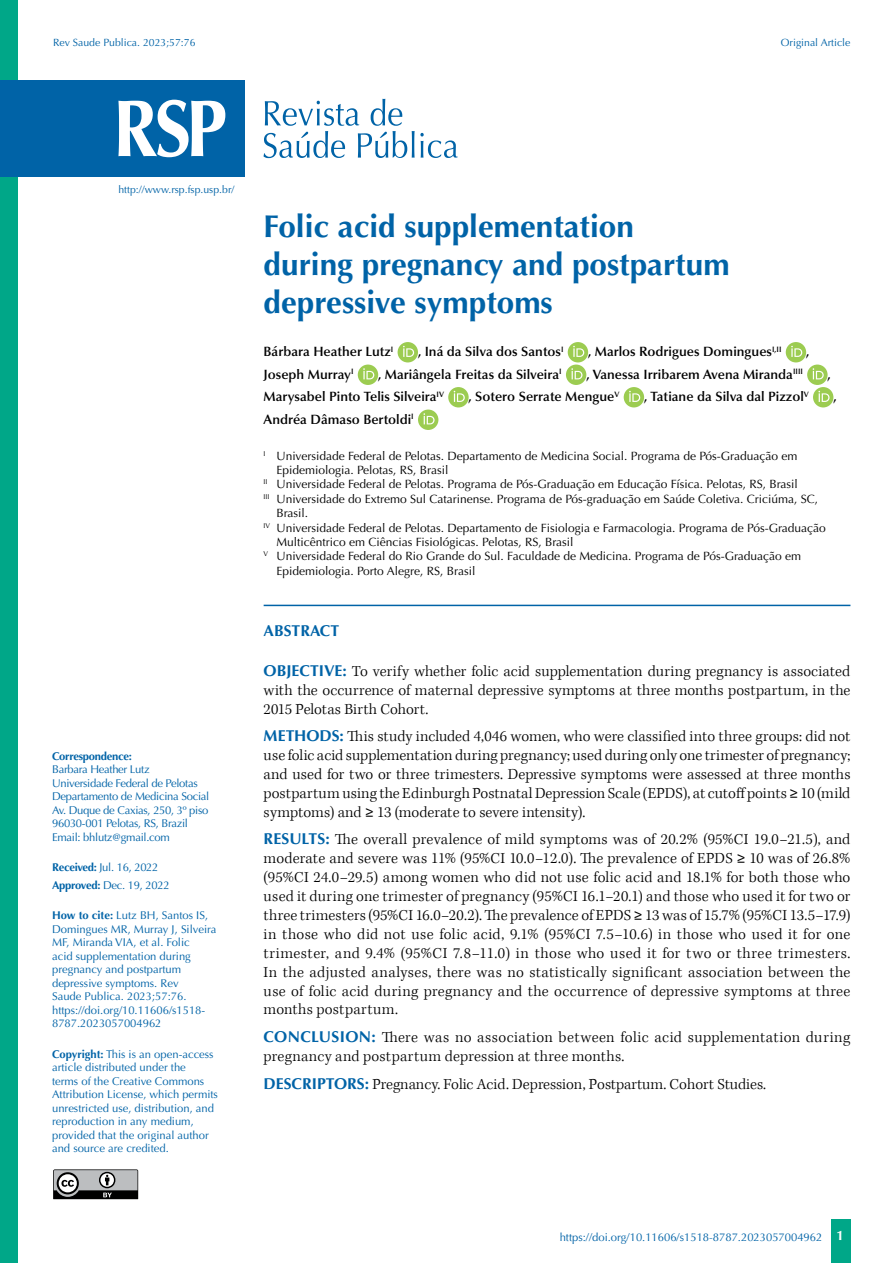
<style>
.page{position:relative;width:893px;height:1263px;background:#fff}
.page>*{position:absolute;margin:0;border:0;box-sizing:border-box;transform-origin:0 0}
.t1{font:700 31.5px/37.8px "Optima LT Std";color:#0063a7}
.t2{font:300 15.75px/18.9px "Kepler Std";letter-spacing:.01em;color:#000;text-align:justify}
.t3{font:700 15.75px "Optima LT Std";color:#0063a7}
.t4{font:600 13.5px "Optima LT Std";color:#000}
.t5{font:12px "Optima LT Std";color:#000}
.t6{font:11.25px/13.5px "Optima LT Std";color:#0063a7}
.t7{font:11.25px/13.5px "Optima LT Std";letter-spacing:-.025em;color:#0063a7}
.t8{font:11.25px "Optima LT";color:#0063a7}
.t9{font:700 11.25px "Optima LT Std";letter-spacing:-.025em;color:#0063a7}
.t10{font:10.5px "Optima LT Std";color:#0063a7}
.s1{font-weight:700}
.s2{font-family:"Optima LT Std";font-weight:700;color:#0063a7}
.s3{font-family:"Cambria";font-weight:400}
.s4{font-family:"Optima LT Std";font-weight:700;font-size:13.5px;color:#fff}
</style>
<div class="page">
<div style="left:831px;top:1220px;width:20px;height:43px;background:#00a788"></div>
<svg style="left:53px;top:1169px;width:85px;height:30px;background:#7e7f80"></svg>
<div style="left:0;top:0;width:18px;height:1263px;background:#00a788"></div>
<hr style="left:264px;top:605px;width:586px;height:1px;background:#0063a7">
<div style="left:398px;top:342px;width:20px;height:20px;background:#9ccc51;border-radius:50%"></div>
<svg style="left:403px;top:346px;width:11px;height:11px"></svg>
<div style="left:568px;top:342px;width:20px;height:20px;background:#9ccc51;border-radius:50%"></div>
<svg style="left:573px;top:346px;width:11px;height:11px"></svg>
<div style="left:786px;top:342px;width:20px;height:20px;background:#9ccc51;border-radius:50%"></div>
<svg style="left:791px;top:346px;width:11px;height:11px"></svg>
<div style="left:358px;top:365px;width:20px;height:20px;background:#9ccc51;border-radius:50%"></div>
<svg style="left:363px;top:368px;width:11px;height:11px"></svg>
<div style="left:566px;top:365px;width:20px;height:20px;background:#9ccc51;border-radius:50%"></div>
<svg style="left:571px;top:368px;width:11px;height:11px"></svg>
<div style="left:807px;top:365px;width:21px;height:20px;background:#9ccc51;border-radius:50%"></div>
<svg style="left:813px;top:368px;width:11px;height:11px"></svg>
<div style="left:448px;top:387px;width:21px;height:20px;background:#9ccc51;border-radius:50%"></div>
<svg style="left:454px;top:391px;width:11px;height:11px"></svg>
<div style="left:624px;top:387px;width:20px;height:20px;background:#9ccc51;border-radius:50%"></div>
<svg style="left:629px;top:391px;width:11px;height:11px"></svg>
<div style="left:813px;top:387px;width:20px;height:20px;background:#9ccc51;border-radius:50%"></div>
<svg style="left:818px;top:391px;width:11px;height:11px"></svg>
<div style="left:418px;top:410px;width:20px;height:20px;background:#9ccc51;border-radius:50%"></div>
<svg style="left:423px;top:413px;width:12px;height:11px"></svg>
<svg style="left:263px;top:99px;width:195px;height:59px"></svg>
<div style="left:0;top:80px;width:244px;height:96px;background:#0063a7"></div>
<svg style="left:118px;top:100px;width:107px;height:57px"></svg>
<p class="t10" style="left:53px;top:36px;width:144px">Rev Saude Publica. 2023;57:76</p>
<p class="t10" style="left:781px;top:36px;width:71px">Original Article</p>
<p class="t10" style="left:118px;top:183px;width:117px">http://www.rsp.fsp.usp.br/</p>
<p class="t9" style="left:52px;top:749px;width:81px">Correspondence:</p>
<p class="t7" style="left:52px;top:763px;width:159px">Barbara Heather Lutz<br>Universidade Federal de Pelotas<br>Departamento de Medicina Social<br>Av. Duque de Caxias, 250, 3º piso<br>96030-001 Pelotas, RS, Brazil<br>Email: bhlutz@gmail.com</p>
<p class="t7" style="left:52px;top:859px;width:119px;line-height:17.7px"><span class="s1">Received:</span> Jul. 16, 2022<br><span class="s1">Approved:</span> Dec. 19, 2022</p>
<p class="t6" style="left:52px;top:909px;width:166px"><span class="s1">How to cite:</span> Lutz BH, Santos IS,<br>Domingues MR, Murray J, Silveira<br>MF, Miranda VIA, et al. Folic<br>acid supplementation during pregnancy and postpartum depressive symptoms. Rev<br>Saude Publica. 2023;57:76. https://doi.org/10.11606/s1518-<br>8787.2023057004962</p>
<p class="t6" style="left:52px;top:1047px;width:167px"><span class="s1">Copyright:</span> This is an open-access article distributed under the<br>terms of the Creative Commons<br>Attribution License, which permits unrestricted use, distribution, and reproduction in any medium, provided that the original author and source are credited.</p>
<h1 class="t1" style="left:264px;top:208px;width:467px">Folic acid supplementation during pregnancy and postpartum depressive symptoms</h1>
<p class="t4" style="left:264px;top:344px;width:131px">Bárbara Heather Lutz<sup>I</sup></p>
<p class="t4" style="left:418px;top:344px;width:147px">, Iná da Silva dos Santos<sup>I</sup></p>
<p class="t4" style="left:588px;top:344px;width:195px">, Marlos Rodrigues Domingues<sup>I,II</sup></p>
<p class="t4" style="left:806px;top:344px;width:5px">,</p>
<p class="t4" style="left:264px;top:366px;width:91px">Joseph Murray<sup>I</sup></p>
<p class="t4" style="left:378px;top:366px;width:185px">, Mariângela Freitas da Silveira<sup>I</sup></p>
<p class="t4" style="left:586px;top:366px;width:218px">, Vanessa Irribarem Avena Miranda<sup>IIII</sup></p>
<p class="t4" style="left:828px;top:366px;width:5px">,</p>
<p class="t4" style="left:264px;top:389px;width:182px">Marysabel Pinto Telis Silveira<sup>IV</sup></p>
<p class="t4" style="left:469px;top:389px;width:152px">, Sotero Serrate Mengue<sup>V</sup></p>
<p class="t4" style="left:644px;top:389px;width:166px">, Tatiane da Silva dal Pizzol<sup>V</sup></p>
<p class="t4" style="left:833px;top:389px;width:5px">,</p>
<p class="t4" style="left:264px;top:411px;width:152px">Andréa Dâmaso Bertoldi<sup>I</sup></p>
<p class="t5" style="left:264px;top:449px;width:535px"><sup>I</sup> Universidade Federal de Pelotas. Departamento de Medicina Social. Programa de Pós-Graduação em</p>
<p class="t5" style="left:276px;top:463px;width:174px">Epidemiologia. Pelotas, RS, Brasil</p>
<p class="t5" style="left:264px;top:477px;width:536px"><sup>II</sup> Universidade Federal de Pelotas. Programa de Pós-Graduação em Educação Física. Pelotas, RS, Brasil</p>
<p class="t5" style="left:264px;top:492px;width:556px"><sup>III</sup> Universidade do Extremo Sul Catarinense. Programa de Pós-graduação em Saúde Coletiva. Criciúma, SC,</p>
<p class="t5" style="left:276px;top:506px;width:33px">Brasil.</p>
<p class="t5" style="left:264px;top:521px;width:564px"><sup>IV</sup> Universidade Federal de Pelotas. Departamento de Fisiologia e Farmacologia. Programa de Pós-Graduação</p>
<p class="t5" style="left:276px;top:535px;width:299px">Multicêntrico em Ciências Fisiológicas. Pelotas, RS, Brasil</p>
<p class="t5" style="left:264px;top:549px;width:539px"><sup>V</sup> Universidade Federal do Rio Grande do Sul. Faculdade de Medicina. Programa de Pós-Graduação em</p>
<p class="t5" style="left:276px;top:564px;width:200px">Epidemiologia. Porto Alegre, RS, Brasil</p>
<p class="t3" style="left:264px;top:621px;width:77px">ABSTRACT</p>
<p class="t2" style="left:264px;top:662px;width:588px"><span class="s2">OBJECTIVE:</span> To verify whether folic acid supplementation during pregnancy is associated with the occurrence of maternal depressive symptoms at three months postpartum, in the 2015 Pelotas Birth Cohort.</p>
<p class="t2" style="left:264px;top:728px;width:588px"><span class="s2">METHODS:</span> This study included 4,046 women, who were classified into three groups: did not use folic acid supplementation during pregnancy; used during only one trimester of pregnancy; and used for two or three trimesters. Depressive symptoms were assessed at three months postpartum using the Edinburgh Postnatal Depression Scale (EPDS), at cutoff points <span class="s3">≥</span> 10 (mild symptoms) and <span class="s3">≥</span> 13 (moderate to severe intensity).</p>
<p class="t2" style="left:264px;top:831px;width:588px"><span class="s2">RESULTS:</span> The overall prevalence of mild symptoms was of 20.2% (95%CI 19.0–21.5), and moderate and severe was 11% (95%CI 10.0–12.0). The prevalence of EPDS <span class="s3">≥</span> 10 was of 26.8% (95%CI 24.0–29.5) among women who did not use folic acid and 18.1% for both those who used it during one trimester of pregnancy (95%CI 16.1–20.1) and those who used it for two or three trimesters (95%CI 16.0–20.2). The prevalence of EPDS <span class="s3">≥</span> 13 was of 15.7% (95%CI 13.5–17.9) in those who did not use folic acid, 9.1% (95%CI 7.5–10.6) in those who used it for one trimester, and 9.4% (95%CI 7.8–11.0) in those who used it for two or three trimesters.<br>In the adjusted analyses, there was no statistically significant association between the use of folic acid during pregnancy and the occurrence of depressive symptoms at three months postpartum.</p>
<p class="t2" style="left:264px;top:1028px;width:588px"><span class="s2">CONCLUSION:</span> There was no association between folic acid supplementation during pregnancy and postpartum depression at three months.</p>
<p class="t2" style="left:264px;top:1075px;width:504px"><span class="s2">DESCRIPTORS:</span> Pregnancy. Folic Acid. Depression, Postpartum. Cohort Studies.</p>
<p class="t8" style="left:560px;top:1230px;width:286px">https://doi.org/10.11606/s1518-8787.2023057004962 <span class="s4">1</span></p>
</div>
